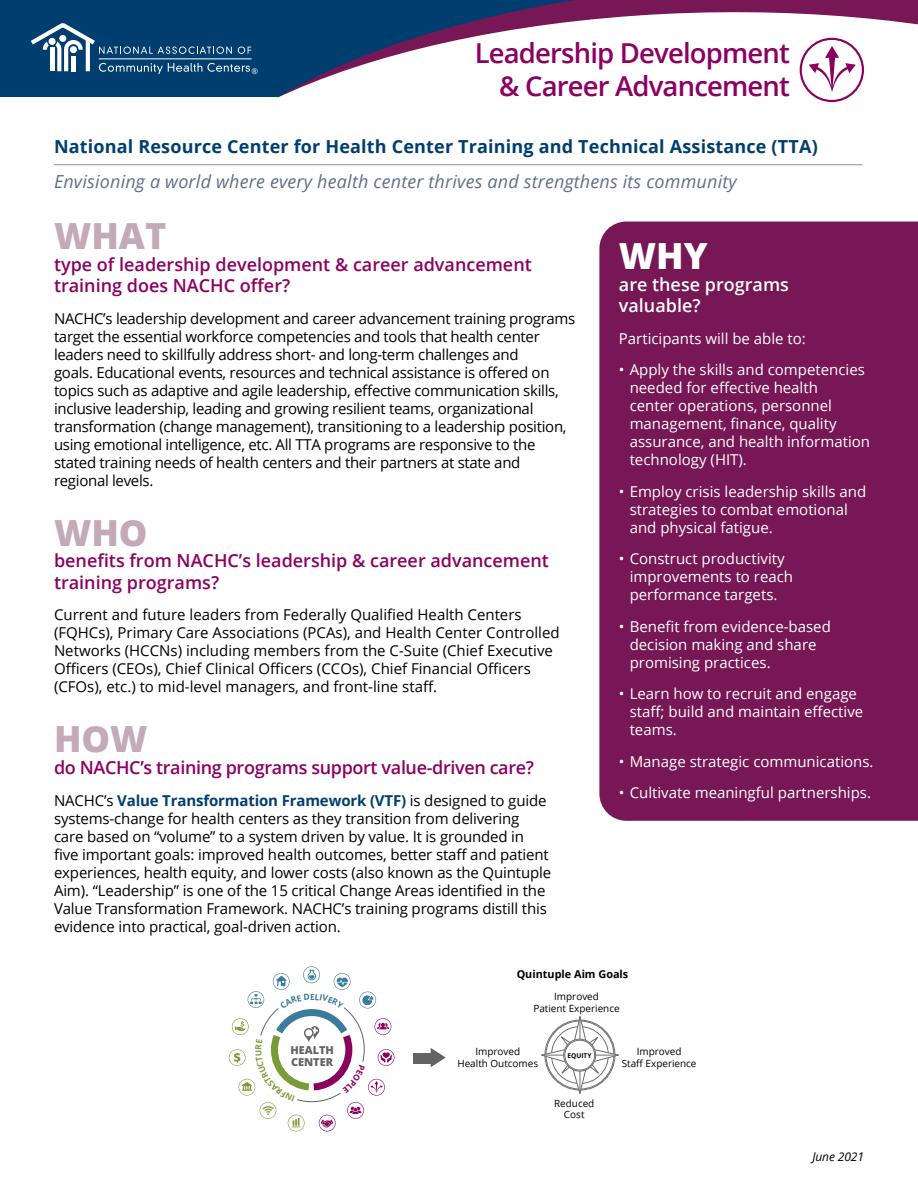
<style>
.page{position:relative;width:918px;height:1188px;background:#fff}
.page>*{position:absolute;margin:0;border:0;box-sizing:border-box;transform-origin:0 0}
.t1{font:800 36px "Open Sans";color:#c4aab7}
.t2{font:800 36px "Open Sans";color:#fff}
.t3{font:600 27.45px "Open Sans";letter-spacing:-.03em;color:#8b0062}
.t4{font:600 18px/21.6px "Open Sans";color:#8b0062}
.t5{font:700 18px "Open Sans";letter-spacing:.01em;color:#003e6f}
.t6{font:italic 18px "Open Sans";letter-spacing:.01em;color:#606f8b}
.t7{font:600 18px "Open Sans";letter-spacing:-.02em;color:#8b0062}
.t8{font:600 18px/21.6px "Open Sans";color:#fff}
.Text{font:15px/18px "Open Sans";letter-spacing:-.01em;color:#000}
.t9{font:15px/18px "Open Sans";color:#fff}
.t10{font:italic 12px "Open Sans";letter-spacing:-.01em;color:#000}
.t11{font:800 10.95px/11.9px "Open Sans";color:#636363}
.t12{font:700 10.8px "Open Sans";color:#000}
.t13{font:9.9px "Open Sans";color:#000}
.t14{font:7.95px "Open Sans";color:#fff}
.t15{font:700 6.6px "Open Sans";color:#000}
.s1{font-weight:700;color:#003e6f}
</style>
<div class="page">
<div style="left:0;top:0;width:918px;height:97px;background:#003e6f"></div>
<svg style="left:78px;top:0;width:840px;height:222px"></svg>
<svg style="left:31px;top:23px;width:220px;height:51px"></svg>
<hr style="left:99px;top:59px;width:153px;height:1px;background:#fff">
<hr style="left:54px;top:164px;width:808px;height:1px;background:#939393">
<div style="left:599px;top:222px;width:319px;height:599px;background:#771756"></div>
<svg style="left:541px;top:1016px;width:78px;height:78px"></svg>
<hr style="left:542px;top:1055px;width:76px;height:1px;background:#6e6e70">
<hr style="left:580px;top:1017px;width:1px;height:76px;background:#6e6e70">
<svg style="left:564px;top:1039px;width:32px;height:32px"></svg>
<div style="left:564px;top:1039px;width:32px;height:32px;border:1px solid #6e6e70;border-radius:50%"></div>
<div style="left:565px;top:1040px;width:30px;height:30px;background:#fff;border-radius:50%"></div>
<div style="left:564px;top:1040px;width:31px;height:30px;border:1px solid #6e6e70;border-radius:50%"></div>
<svg style="left:431px;top:1048px;width:15px;height:19px"></svg>
<div style="left:413px;top:1053px;width:20px;height:10px;background:#636363"></div>
<div style="left:649px;top:28px;width:239px;height:74px;background:#fff"></div>
<svg style="left:228px;top:966px;width:167px;height:166px"></svg>
<p class="t14" style="left:252px;top:65px;width:8px">®</p>
<p class="t3" style="left:475px;top:34px;width:317px">Leadership Development</p>
<p class="t3" style="left:499px;top:67px;width:292px">&amp; Career Advancement</p>
<p class="t5" style="left:54px;top:134px;width:765px">National Resource Center for Health Center Training and Technical Assistance (TTA)</p>
<p class="t6" style="left:54px;top:169px;width:684px">Envisioning a world where every health center thrives and strengthens its community</p>
<p class="t1" style="left:54px;top:209px;width:114px">WHAT</p>
<p class="t4" style="left:54px;top:253px;width:479px">type of leadership development &amp; career advancement training does NACHC offer?</p>
<p class="Text" style="left:54px;top:309px;width:523px">NACHC’s leadership development and career advancement training programs target the essential workforce competencies and tools that health center leaders need to skillfully address short- and long-term challenges and<br>goals. Educational events, resources and technical assistance is offered on topics such as adaptive and agile leadership, effective communication skills, inclusive leadership, leading and growing resilient teams, organizational transformation (change management), transitioning to a leadership position, using emotional intelligence, etc. All TTA programs are responsive to the stated training needs of health centers and their partners at state and regional levels.</p>
<p class="t1" style="left:54px;top:505px;width:95px">WHO</p>
<p class="t4" style="left:54px;top:550px;width:496px">benefits from NACHC’s leadership &amp; career advancement training programs?</p>
<p class="Text" style="left:54px;top:606px;width:507px">Current and future leaders from Federally Qualified Health Centers (FQHCs), Primary Care Associations (PCAs), and Health Center Controlled Networks (HCCNs) including members from the C-Suite (Chief Executive Officers (CEOs), Chief Clinical Officers (CCOs), Chief Financial Officers (CFOs), etc.) to mid-level managers, and front-line staff.</p>
<p class="t1" style="left:54px;top:712px;width:95px">HOW</p>
<p class="t7" style="left:54px;top:755px;width:481px">do NACHC’s training programs support value-driven care?</p>
<p class="Text" style="left:54px;top:791px;width:499px">NACHC’s <span class="s1">Value Transformation Framework (VTF)</span> is designed to guide systems-change for health centers as they transition from delivering care based on “volume” to a system driven by value. It is grounded in five important goals: improved health outcomes, better staff and patient experiences, health equity, and lower costs (also known as the Quintuple Aim). “Leadership” is one of the 15 critical Change Areas identified in the Value Transformation Framework. NACHC’s training programs distill this evidence into practical, goal-driven action.</p>
<p class="t2" style="left:619px;top:229px;width:90px">WHY</p>
<p class="t8" style="left:619px;top:273px;width:172px">are these programs valuable?</p>
<p class="t9" style="left:619px;top:329px;width:189px">Participants will be able to:</p>
<p class="t9" style="left:630px;top:361px;width:242px;text-indent:-11px">• Apply the skills and competencies needed for effective health<br>center operations, personnel management, finance, quality assurance, and health information technology (HIT).</p>
<p class="t9" style="left:630px;top:482px;width:238px;text-indent:-11px">• Employ crisis leadership skills and strategies to combat emotional and physical fatigue.</p>
<p class="t9" style="left:630px;top:550px;width:165px;text-indent:-11px">• Construct productivity improvements to reach performance targets.</p>
<p class="t9" style="left:630px;top:617px;width:203px;text-indent:-11px">• Benefit from evidence-based decision making and share promising practices.</p>
<p class="t9" style="left:630px;top:685px;width:235px;text-indent:-11px">• Learn how to recruit and engage staff; build and maintain effective teams.</p>
<p class="t9" style="left:619px;top:752px;width:256px">• Manage strategic communications.</p>
<p class="t9" style="left:619px;top:784px;width:254px">• Cultivate meaningful partnerships.</p>
<p class="t11" style="left:290px;top:1044px;width:45px">HEALTH<br>CENTER</p>
<p class="t12" style="left:517px;top:967px;width:113px">Quintuple Aim Goals</p>
<p class="t13" style="left:554px;top:990px;width:46px">Improved</p>
<p class="t13" style="left:533px;top:1002px;width:88px">Patient Experience</p>
<p class="t13" style="left:475px;top:1045px;width:46px">Improved</p>
<p class="t13" style="left:457px;top:1057px;width:82px">Health Outcomes</p>
<p class="t13" style="left:637px;top:1044px;width:46px">Improved</p>
<p class="t13" style="left:622px;top:1056px;width:76px">Staff Experience</p>
<p class="t15" style="left:567px;top:1051px;width:26px">EQUITY</p>
<p class="t13" style="left:554px;top:1096px;width:42px">Reduced</p>
<p class="t13" style="left:564px;top:1108px;width:22px">Cost</p>
<p class="t10" style="left:812px;top:1148px;width:53px">June 2021</p>
</div>
